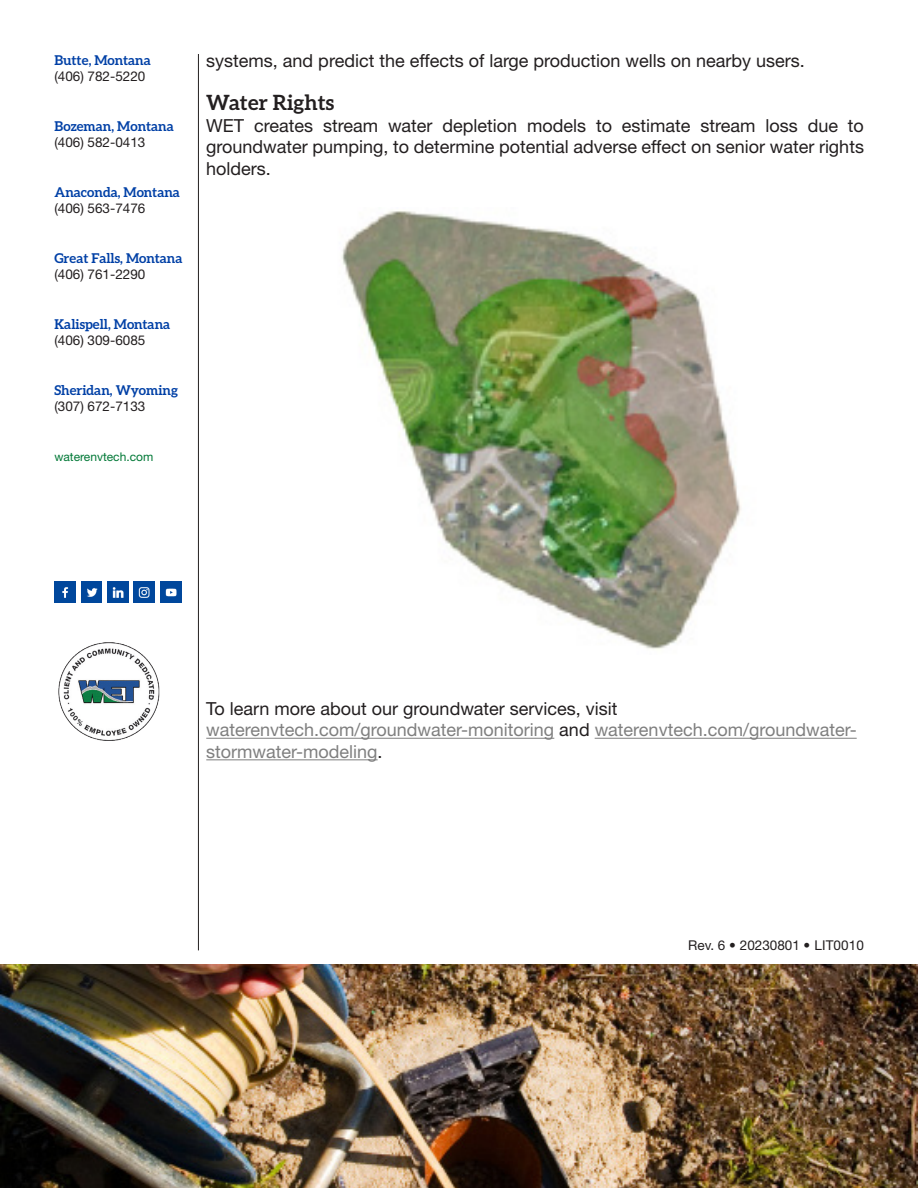
<style>
.page{position:relative;width:918px;height:1188px;background:#fff}
.page>*{position:absolute;margin:0;border:0;box-sizing:border-box;transform-origin:0 0}
.t1{font:700 21px "Aleo";color:#231f20}
.Flyer_Body_Text{font:18px/21.6px "Helvetica Neue LT Std";color:#231f20;text-align:justify}
.Flyer_Body_Text-2{font:18px/21.6px "Helvetica Neue LT Std";color:#7f7f7f}
.t2{font:700 13.5px/16.5px "Aleo";color:#0040a6}
.t3{font:13.5px "Helvetica Neue LT Std";color:#231f20}
.t4{font:12px "Helvetica Neue LT Std";color:#007836}
.s1{font-family:"Helvetica Neue LT Std";font-weight:400;color:#231f20}
.s2{color:#231f20}
</style>
<div class="page">
<img style="left:0;top:964px;width:918px;height:224px">
<hr style="left:206px;top:738px;width:348px;height:1px;background:#7f7f7f">
<hr style="left:595px;top:738px;width:262px;height:1px;background:#7f7f7f">
<hr style="left:206px;top:759px;width:172px;height:1px;background:#7f7f7f">
<hr style="left:198px;top:54px;width:1px;height:896px;background:#231f20">
<img style="left:58px;top:642px;width:102px;height:98px">
<img style="left:54px;top:581px;width:22px;height:22px">
<img style="left:81px;top:581px;width:21px;height:22px">
<img style="left:107px;top:581px;width:21px;height:22px">
<img style="left:160px;top:581px;width:21px;height:22px">
<img style="left:133px;top:581px;width:22px;height:22px">
<img style="left:341px;top:211px;width:400px;height:438px">
<p class="t2" style="left:54px;top:52px;width:98px">Butte, Montana <span class="s1">(406) 782-5220</span></p>
<p class="t2" style="left:54px;top:118px;width:121px">Bozeman, Montana <span class="s1">(406) 582-0413</span></p>
<p class="t2" style="left:54px;top:184px;width:127px">Anaconda, Montana <span class="s1">(406) 563-7476</span></p>
<p class="t2" style="left:54px;top:250px;width:130px">Great Falls, Montana <span class="s1">(406) 761-2290</span></p>
<p class="t2" style="left:54px;top:316px;width:117px">Kalispell, Montana <span class="s1">(406) 309-6085</span></p>
<p class="t2" style="left:54px;top:382px;width:125px">Sheridan, Wyoming <span class="s1">(307) 672-7133</span></p>
<p class="t4" style="left:54px;top:449px;width:100px">waterenvtech.com</p>
<p class="Flyer_Body_Text" style="left:206px;top:49px;width:600px">systems, and predict the effects of large production wells on nearby users.</p>
<p class="t1" style="left:206px;top:90px;width:129px">Water Rights</p>
<p class="Flyer_Body_Text" style="left:206px;top:114px;width:659px">WET creates stream water depletion models to estimate stream loss due to groundwater pumping, to determine potential adverse effect on senior water rights holders.</p>
<p class="Flyer_Body_Text" style="left:206px;top:697px;width:413px">To learn more about our groundwater services, visit</p>
<p class="Flyer_Body_Text-2" style="left:206px;top:719px;width:652px">waterenvtech.com/groundwater-monitoring <span class="s2">and</span> waterenvtech.com/groundwater&shy;stormwater-modeling<span class="s2">.</span></p>
<p class="t3" style="left:688px;top:938px;width:177px">Rev. 6 • 20230801 • LIT0010</p>
</div>
